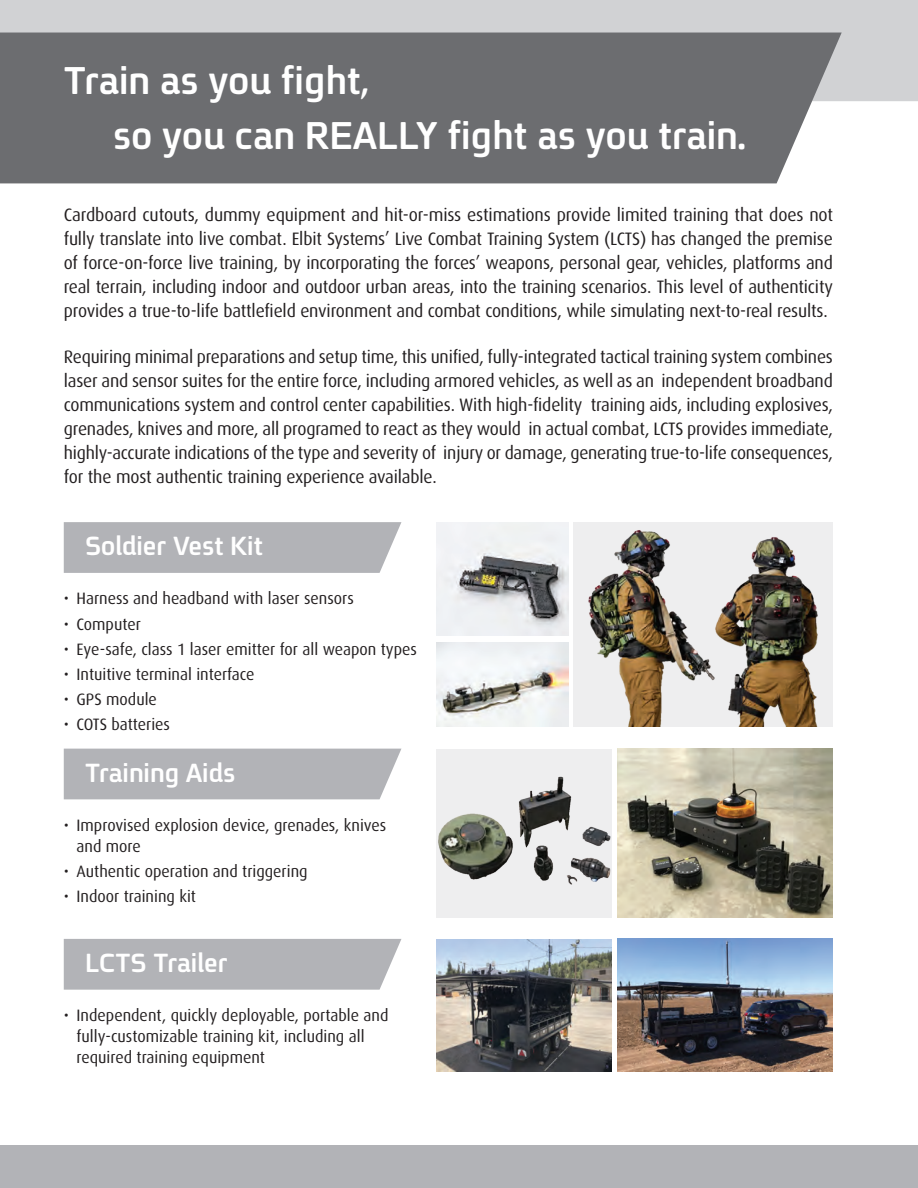
<style>
.page{position:relative;width:918px;height:1188px;background:#fff}
.page>*{position:absolute;margin:0;border:0;box-sizing:border-box;transform-origin:0 0}
.t1{font:42px/55.1px "En Spoiler B";color:#fff}
.t2{font:28.5px "En Spoiler B";color:#fff}
.t3{font:18px/24px "Dax";letter-spacing:-.01em;color:#231f20;text-align:justify}
.t4{font:16.5px/21px "Dax";color:#231f20}
</style>
<div class="page">
<div style="left:0;top:1146px;width:918px;height:42px;background:#b2b3b7"></div>
<div style="left:0;top:0;width:918px;height:101px;background:#d1d2d4"></div>
<div style="left:0;top:33px;width:842px;height:150px;background:#6c6d70"></div>
<div style="left:64px;top:522px;width:337px;height:51px;background:#b2b3b7"></div>
<div style="left:64px;top:749px;width:337px;height:50px;background:#b2b3b7"></div>
<div style="left:64px;top:939px;width:337px;height:51px;background:#b2b3b7"></div>
<img style="left:436px;top:642px;width:132px;height:85px">
<img style="left:436px;top:522px;width:132px;height:114px">
<img style="left:574px;top:522px;width:259px;height:205px">
<img style="left:617px;top:749px;width:216px;height:168px">
<div style="left:436px;top:749px;width:176px;height:168px;background:#eeeeef"></div>
<img style="left:438px;top:776px;width:173px;height:109px">
<img style="left:436px;top:939px;width:176px;height:133px">
<img style="left:617px;top:939px;width:216px;height:133px">
<p class="t1" style="left:113px;top:52px;width:634px;text-indent:-50px">Train as you fight,<br>so you can REALLY fight as you train.</p>
<p class="t3" style="left:64px;top:203px;width:771px">Cardboard cutouts, dummy equipment and hit-or-miss estimations provide limited training that does not fully translate into live combat. Elbit Systems’ Live Combat Training System (LCTS) has changed the premise of force-on-force live training, by incorporating the forces’ weapons, personal gear, vehicles, platforms and real terrain, including indoor and outdoor urban areas, into the training scenarios. This level of authenticity provides a true-to-life battlefeld environment and combat conditions, while simulating next-to-real results.</p>
<p class="t3" style="left:64px;top:345px;width:771px;text-align:right">Requiring minimal preparations and setup time, this unifed, fully-integrated tactical training system combines laser and sensor suites for the entire force, including armored vehicles, as well as an independent broadband training aids, including explosives,</p>
<p class="t3" style="left:64px;top:393px;width:771px;text-align:left">communications system and control center capabilities. With high-fdelity<br>grenades, knives and more, all programed to react as they would in actual combat, LCTS provides immediate, highly-accurate indications of the type and severity of injury or damage, generating true t o- -life consequences, for the most authentic training experience available.</p>
<p class="t4" style="left:64px;top:588px;width:7px">•</p>
<p class="t2" style="left:85px;top:526px;width:179px">Soldier Vest Kit</p>
<p class="t4" style="left:77px;top:588px;width:279px">Harness and headband with laser sensors</p>
<p class="t4" style="left:64px;top:613px;width:7px">•</p>
<p class="t4" style="left:77px;top:613px;width:66px">Computer</p>
<p class="t4" style="left:64px;top:639px;width:7px">•</p>
<p class="t4" style="left:77px;top:639px;width:342px">Eye-safe, class 1 laser emitter for all weapon types</p>
<p class="t4" style="left:64px;top:664px;width:7px">•</p>
<p class="t4" style="left:77px;top:664px;width:179px">Intuitive terminal interface</p>
<p class="t4" style="left:64px;top:689px;width:7px">•</p>
<p class="t4" style="left:77px;top:689px;width:82px">GPS module</p>
<p class="t4" style="left:64px;top:714px;width:7px">•</p>
<p class="t4" style="left:77px;top:714px;width:95px">COTS batteries</p>
<p class="t4" style="left:64px;top:815px;width:7px">•</p>
<p class="t4" style="left:64px;top:861px;width:7px">•</p>
<p class="t4" style="left:64px;top:886px;width:7px">•</p>
<p class="t2" style="left:85px;top:752px;width:152px">Training Aids</p>
<p class="t4" style="left:77px;top:815px;width:311px">Improvised explosion device, grenades, knives</p>
<p class="t4" style="left:77px;top:836px;width:66px">and more</p>
<p class="t4" style="left:77px;top:861px;width:233px">Authentic operation and triggering</p>
<p class="t4" style="left:77px;top:886px;width:121px">Indoor training kit</p>
<p class="t4" style="left:64px;top:1005px;width:7px">•</p>
<p class="t2" style="left:85px;top:942px;width:144px">LCTS Trailer</p>
<p class="t4" style="left:77px;top:1005px;width:314px">Independent, quickly deployable, portable and</p>
<p class="t4" style="left:77px;top:1026px;width:290px">fully-customizable training kit, including all required training equipment</p>
</div>
